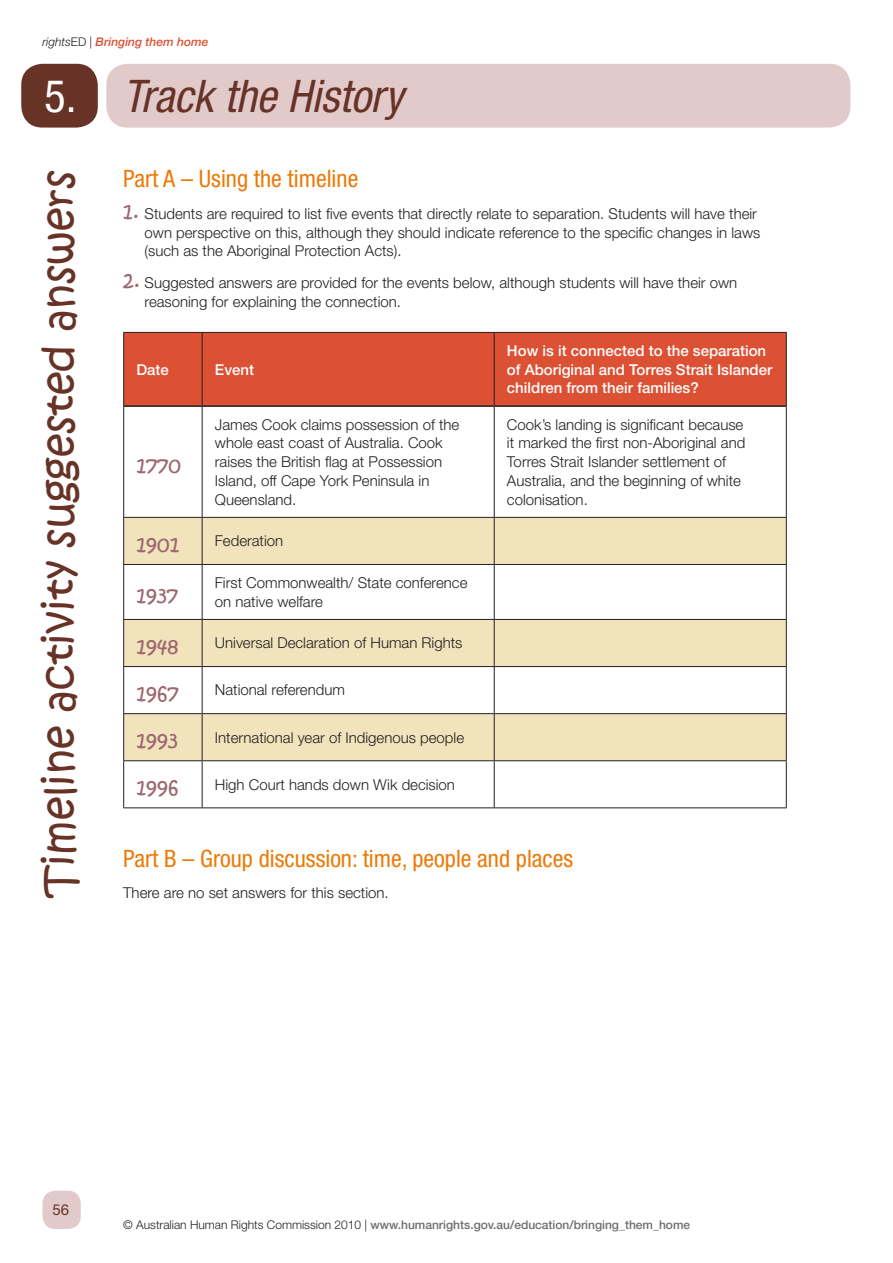
<style>
.page{position:relative;width:893px;height:1263px;background:#fff}
.page>*{position:absolute;margin:0;border:0;box-sizing:border-box;transform-origin:0 0}
.t1{font:italic condensed 45px "Helvetica Neue LT Std";color:#673327}
.t2{font:condensed 45px "Helvetica Neue LT Std";color:#fff}
.t3{font:42px "Kristen ITC";color:#673327}
.t4{font:condensed 24px "Helvetica Neue LT Std";color:#ec7a08}
.t5{font:21px "Kristen ITC";color:#9d6670}
.t6{font:300 15px/18.8px "Helvetica Neue LT Std";color:#231f20}
.t7{font:500 15px/18.8px "Helvetica Neue LT Std";color:#fff}
.t8{font:15px "Helvetica Neue LT Std";color:#673327}
.t9{font:500 12px "Helvetica Neue LT Std";color:#6d6e70}
.t10{font:italic 500 12px "Helvetica Neue LT Std";color:#dc5034}
.s1{font-weight:300;color:#231f20}
.s2{font-weight:300;font-style:normal;color:#231f20}
.s3{font-family:"Kristen ITC";font-weight:400;font-size:21px;color:#9d6670}
</style>
<div class="page">
<div style="left:43px;top:1191px;width:38px;height:38px;background:#e2cacb;border-radius:13px"></div>
<div style="left:106px;top:64px;width:744px;height:64px;background:#e2cacb;border-radius:21px"></div>
<div style="left:21px;top:64px;width:77px;height:64px;background:#673327;border-radius:21px"></div>
<div style="left:124px;top:333px;width:662px;height:72px;background:#dc5034"></div>
<svg style="left:124px;top:518px;width:662px;height:242px;fill:#f1e3bb"></svg>
<hr style="left:123px;top:332px;width:79px;height:1px;background:#231f20">
<hr style="left:123px;top:333px;width:1px;height:73px;background:#231f20">
<hr style="left:202px;top:332px;width:292px;height:1px;background:#231f20">
<hr style="left:202px;top:333px;width:1px;height:72px;background:#231f20">
<hr style="left:494px;top:332px;width:293px;height:1px;background:#231f20">
<hr style="left:494px;top:333px;width:1px;height:72px;background:#231f20">
<hr style="left:786px;top:333px;width:1px;height:73px;background:#231f20">
<hr style="left:123px;top:406px;width:1px;height:111px;background:#231f20">
<hr style="left:202px;top:407px;width:1px;height:110px;background:#231f20">
<hr style="left:494px;top:407px;width:1px;height:110px;background:#231f20">
<hr style="left:786px;top:406px;width:1px;height:111px;background:#231f20">
<hr style="left:123px;top:517px;width:79px;height:1px;background:#231f20">
<hr style="left:123px;top:518px;width:1px;height:46px;background:#231f20">
<hr style="left:202px;top:517px;width:292px;height:1px;background:#231f20">
<hr style="left:202px;top:518px;width:1px;height:46px;background:#231f20">
<hr style="left:494px;top:517px;width:293px;height:1px;background:#231f20">
<hr style="left:494px;top:518px;width:1px;height:46px;background:#231f20">
<hr style="left:786px;top:518px;width:1px;height:46px;background:#231f20">
<hr style="left:123px;top:564px;width:79px;height:1px;background:#231f20">
<hr style="left:123px;top:565px;width:1px;height:54px;background:#231f20">
<hr style="left:202px;top:564px;width:292px;height:1px;background:#231f20">
<hr style="left:202px;top:565px;width:1px;height:54px;background:#231f20">
<hr style="left:494px;top:564px;width:293px;height:1px;background:#231f20">
<hr style="left:494px;top:565px;width:1px;height:54px;background:#231f20">
<hr style="left:786px;top:565px;width:1px;height:54px;background:#231f20">
<hr style="left:123px;top:619px;width:79px;height:1px;background:#231f20">
<hr style="left:123px;top:620px;width:1px;height:46px;background:#231f20">
<hr style="left:202px;top:619px;width:292px;height:1px;background:#231f20">
<hr style="left:202px;top:620px;width:1px;height:46px;background:#231f20">
<hr style="left:494px;top:619px;width:293px;height:1px;background:#231f20">
<hr style="left:494px;top:620px;width:1px;height:46px;background:#231f20">
<hr style="left:786px;top:620px;width:1px;height:46px;background:#231f20">
<hr style="left:123px;top:666px;width:79px;height:1px;background:#231f20">
<hr style="left:123px;top:667px;width:1px;height:46px;background:#231f20">
<hr style="left:202px;top:666px;width:292px;height:1px;background:#231f20">
<hr style="left:202px;top:667px;width:1px;height:46px;background:#231f20">
<hr style="left:494px;top:666px;width:293px;height:1px;background:#231f20">
<hr style="left:494px;top:667px;width:1px;height:46px;background:#231f20">
<hr style="left:786px;top:667px;width:1px;height:46px;background:#231f20">
<hr style="left:123px;top:713px;width:79px;height:1px;background:#231f20">
<hr style="left:123px;top:714px;width:1px;height:46px;background:#231f20">
<hr style="left:202px;top:713px;width:292px;height:1px;background:#231f20">
<hr style="left:202px;top:714px;width:1px;height:46px;background:#231f20">
<hr style="left:494px;top:713px;width:293px;height:1px;background:#231f20">
<hr style="left:494px;top:714px;width:1px;height:46px;background:#231f20">
<hr style="left:786px;top:714px;width:1px;height:46px;background:#231f20">
<hr style="left:123px;top:760px;width:79px;height:1px;background:#231f20">
<hr style="left:123px;top:761px;width:1px;height:46px;background:#231f20">
<hr style="left:202px;top:760px;width:292px;height:1px;background:#231f20">
<hr style="left:202px;top:761px;width:1px;height:46px;background:#231f20">
<hr style="left:494px;top:760px;width:293px;height:1px;background:#231f20">
<hr style="left:494px;top:761px;width:1px;height:46px;background:#231f20">
<hr style="left:786px;top:761px;width:1px;height:46px;background:#231f20">
<hr style="left:123px;top:807px;width:79px;height:1px;background:#231f20">
<hr style="left:202px;top:807px;width:292px;height:1px;background:#231f20">
<hr style="left:494px;top:807px;width:293px;height:1px;background:#231f20">
<hr style="left:124px;top:405px;width:78px;height:2px;background:#231f20">
<hr style="left:202px;top:405px;width:292px;height:2px;background:#231f20">
<hr style="left:494px;top:405px;width:292px;height:2px;background:#231f20">
<p class="t10" style="left:43px;top:34px;width:168px"><span class="s1">rights</span><span class="s2">ED |</span> Bringing them home</p>
<h1 class="t2" style="left:44px;top:70px;width:34px">5.</h1>
<h2 class="t3" style="left:32px;top:897px;width:728px;rotate:-90deg">Timeline activity suggested answers</h2>
<h1 class="t1" style="left:123px;top:70px;width:281px">Track the History</h1>
<h3 class="t4" style="left:123px;top:165px;width:236px">Part A – Using the timeline</h3>
<p class="t6" style="left:145px;top:204px;width:617px;text-indent:-21px"><span class="s3">1.</span> Students are required to list five events that directly relate to separation. Students will have their own perspective on this, although they should indicate reference to the specific changes in laws (such as the Aboriginal Protection Acts).</p>
<p class="t6" style="left:145px;top:273px;width:594px;text-indent:-21px"><span class="s3">2.</span> Suggested answers are provided for the events below, although students will have their own reasoning for explaining the connection.</p>
<p class="t7" style="left:136px;top:360px;width:34px">Date</p>
<p class="t7" style="left:215px;top:360px;width:41px">Event</p>
<p class="t7" style="left:507px;top:341px;width:267px">How is it connected to the separation of Aboriginal and Torres Strait Islander children from their families?</p>
<h3 class="t5" style="left:136px;top:451px;width:46px">1770</h3>
<p class="t6" style="left:215px;top:415px;width:246px">James Cook claims possession of the whole east coast of Australia. Cook raises the British flag at Possession<br>Island, off Cape York Peninsula in<br>Queensland.</p>
<p class="t6" style="left:507px;top:415px;width:240px">Cook’s landing is significant because it marked the first non-Aboriginal and Torres Strait Islander settlement of Australia, and the beginning of white colonisation.</p>
<h3 class="t5" style="left:136px;top:530px;width:44px">1901</h3>
<p class="t6" style="left:215px;top:531px;width:70px">Federation</p>
<h3 class="t5" style="left:136px;top:581px;width:43px">1937</h3>
<p class="t6" style="left:215px;top:573px;width:254px">First Commonwealth/ State conference on native welfare</p>
<h3 class="t5" style="left:136px;top:632px;width:44px">1948</h3>
<p class="t6" style="left:215px;top:633px;width:249px">Universal Declaration of Human Rights</p>
<h3 class="t5" style="left:136px;top:679px;width:44px">1967</h3>
<p class="t6" style="left:215px;top:680px;width:132px">National referendum</p>
<h3 class="t5" style="left:136px;top:726px;width:43px">1993</h3>
<p class="t6" style="left:215px;top:727px;width:251px">International year of Indigenous people</p>
<h3 class="t5" style="left:136px;top:773px;width:43px">1996</h3>
<p class="t6" style="left:215px;top:775px;width:242px">High Court hands down Wik decision</p>
<h3 class="t4" style="left:123px;top:844px;width:451px">Part B – Group discussion: time, people and places</h3>
<p class="t6" style="left:123px;top:883px;width:267px">There are no set answers for this section.</p>
<p class="t8" style="left:52px;top:1201px;width:18px">56</p>
<p class="t9" style="left:123px;top:1217px;width:568px"><span class="s1">© Australian Human Rights Commission 2010 |</span> www.humanrights.gov.au/education/bringing_them_home</p>
</div>
